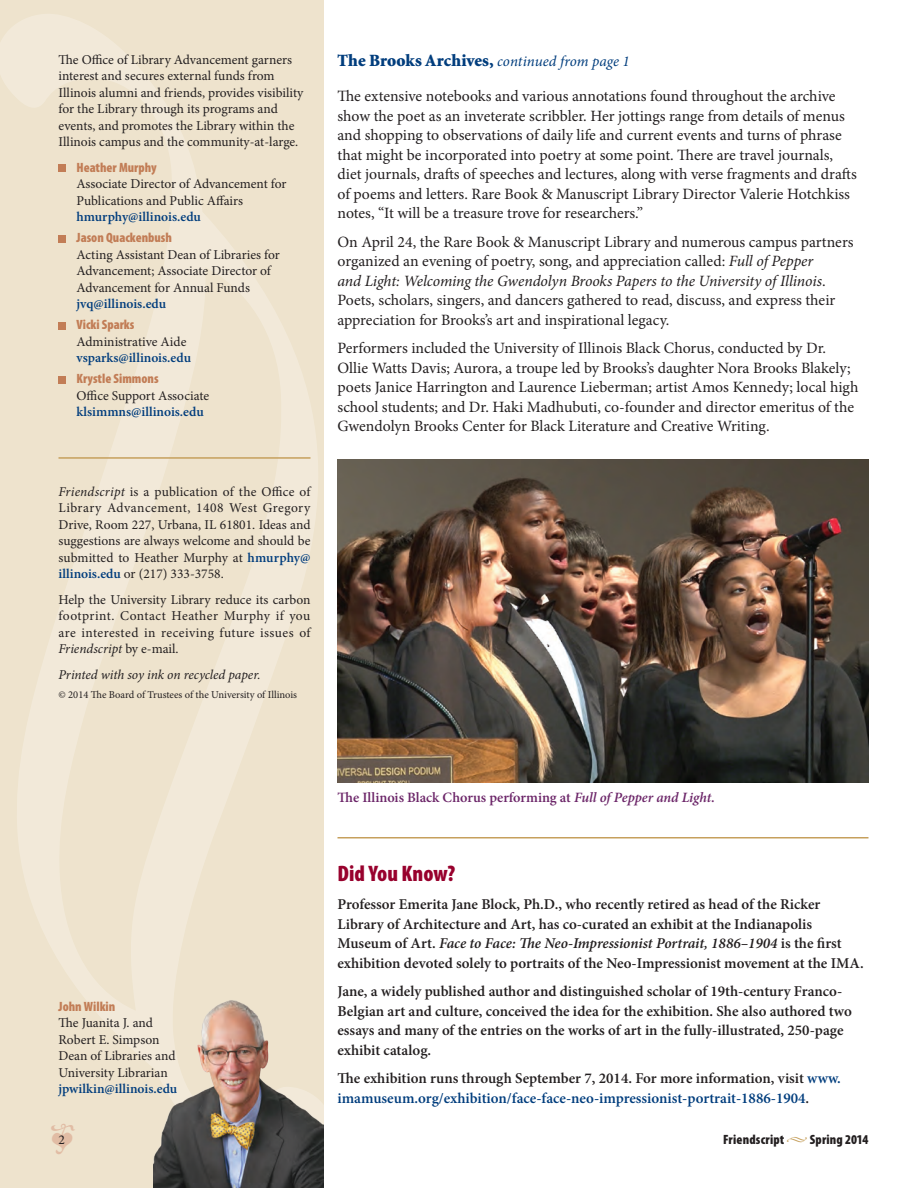
<style>
.page{position:relative;width:918px;height:1188px;background:#fff}
.page>*{position:absolute;margin:0;border:0;box-sizing:border-box;transform-origin:0 0}
.t1{font:900 condensed 22.5px "Myriad Pro";letter-spacing:.005em;color:#98012d}
.t2{font:900 17.25px "Minion Std";color:#013d7d}
.t3{font:15.75px/19.5px "Minion Pro";letter-spacing:-.005em;color:#231f20}
.t4{font:600 15px/19.5px "Minion Pro";color:#231f20}
.t5{font:600 15px/19.5px "Minion Pro";color:#013d7d}
.t6{font:600 14.25px "Minion Pro";color:#6c2669}
.t7{font:13.5px/16.5px "Minion Pro";color:#231f20}
.t8{font:600 13.5px/16.5px "Minion Pro";color:#013d7d}
.t9{font:italic 13.5px "Minion Pro";letter-spacing:-.005em;color:#231f20}
.t10{font:900 condensed 13.5px "Myriad Pro";letter-spacing:.015em;color:#231f20}
.t11{font:900 condensed 13.5px "Myriad Pro";color:#c27d56}
.t12{font:10.5px "Minion Pro";letter-spacing:-.005em;color:#231f20}
.s1{font-family:"Myriad Pro";font-weight:900;font-stretch:condensed;color:#c27d56}
.s2{font-weight:600;color:#013d7d}
.s3{font-weight:400;color:#231f20}
.s4{font-style:italic}
.s5{font-family:"Minion Pro";font-weight:400;font-style:italic;font-size:15px}
.s6{color:#231f20}
</style>
<div class="page">
<svg style="left:0;top:13px;width:324px;height:1167px;background:#efe4d0"></svg>
<div style="left:58px;top:164px;width:8px;height:8px;background:#c27d56"></div>
<div style="left:58px;top:235px;width:8px;height:7px;background:#c27d56"></div>
<div style="left:58px;top:322px;width:8px;height:7px;background:#c27d56"></div>
<div style="left:58px;top:376px;width:8px;height:7px;background:#c27d56"></div>
<img style="left:153px;top:998px;width:171px;height:190px">
<img style="left:338px;top:459px;width:530px;height:324px">
<hr style="left:58px;top:457px;width:252px;height:2px;background:#c6a05d">
<hr style="left:338px;top:837px;width:530px;height:1px;background:#c6a05d">
<svg style="left:51px;top:1124px;width:24px;height:30px"></svg>
<p class="t7" style="left:58px;top:51px;width:246px">The Office of Library Advancement garners interest and secures external funds from Illinois alumni and friends, provides visibility for the Library through its programs and events, and promotes the Library within the Illinois campus and the community-at-large.</p>
<p class="t7" style="left:77px;top:159px;width:212px"><span class="s1">Heather Murphy<br></span>Associate Director of Advancement for<br>Publications and Public Affairs <span class="s2">hmurphy@illinois.edu</span></p>
<p class="t7" style="left:77px;top:230px;width:205px"><span class="s1">Jason Quackenbush<br></span>Acting Assistant Dean of Libraries for<br>Advancement; Associate Director of<br>Advancement for Annual Funds <span class="s2">jvq@illinois.edu</span></p>
<p class="t8" style="left:77px;top:317px;width:116px"><span class="s1">Vicki Sparks<br></span><span class="s3">Administrative Aide </span>vsparks@illinois.edu</p>
<p class="t7" style="left:77px;top:371px;width:134px"><span class="s1">Krystle Simmons<br></span>Office Support Associate <span class="s2">klsimmns@illinois.edu</span></p>
<p class="t7" style="left:58px;top:483px;width:254px;text-align:justify"><span class="s4">Friendscript</span> is a publication of the Office of Library Advancement, 1408 West Gregory Drive, Room 227, Urbana, IL 61801. Ideas and suggestions are always welcome and should be submitted to Heather Murphy at <span class="s2">hmurphy@ illinois.edu</span> or (217) 333-3758.</p>
<p class="t7" style="left:58px;top:591px;width:254px;text-align:justify">Help the University Library reduce its carbon footprint. Contact Heather Murphy if you are interested in receiving future issues of <span class="s4">Friendscript</span> by e-mail.</p>
<p class="t9" style="left:58px;top:665px;width:204px">Printed with soy ink on recycled paper.</p>
<p class="t12" style="left:58px;top:688px;width:240px">© 2014 The Board of Trustees of the University of Illinois</p>
<h2 class="t2" style="left:338px;top:52px;width:294px">The Brooks Archives, <span class="s5">continued from page 1</span></h2>
<p class="t3" style="left:338px;top:87px;width:521px">The extensive notebooks and various annotations found throughout the archive show the poet as an inveterate scribbler. Her jottings range from details of menus and shopping to observations of daily life and current events and turns of phrase that might be incorporated into poetry at some point. There are travel journals, diet journals, drafts of speeches and lectures, along with verse fragments and drafts of poems and letters. Rare Book &amp; Manuscript Library Director Valerie Hotchkiss notes, “It will be a treasure trove for researchers.”</p>
<p class="t3" style="left:338px;top:232px;width:518px">On April 24, the Rare Book &amp; Manuscript Library and numerous campus partners organized an evening of poetry, song, and appreciation called: <span class="s4">Full of Pepper<br>and Light: Welcoming the Gwendolyn Brooks Papers to the University of Illinois</span>.<br>Poets, scholars, singers, and dancers gathered to read, discuss, and express their appreciation for Brooks’s art and inspirational legacy.</p>
<p class="t3" style="left:338px;top:339px;width:523px">Performers included the University of Illinois Black Chorus, conducted by Dr.<br>Ollie Watts Davis; Aurora, a troupe led by Brooks’s daughter Nora Brooks Blakely; poets Janice Harrington and Laurence Lieberman; artist Amos Kennedy; local high school students; and Dr. Haki Madhubuti, co-founder and director emeritus of the Gwendolyn Brooks Center for Black Literature and Creative Writing.</p>
<p class="t11" style="left:58px;top:999px;width:58px">John Wilkin</p>
<p class="t7" style="left:58px;top:1015px;width:119px">The Juanita J. and<br>Robert E. Simpson<br>Dean of Libraries and<br>University Librarian</p>
<p class="t8" style="left:58px;top:1080px;width:120px">jpwilkin@illinois.edu</p>
<p class="t6" style="left:338px;top:788px;width:379px">The Illinois Black Chorus performing at <span class="s4">Full of Pepper and Light</span>.</p>
<h2 class="t1" style="left:338px;top:861px;width:119px">Did You Know?</h2>
<p class="t4" style="left:338px;top:895px;width:528px">Professor emerita Jane block, Ph.D., who recently retired as head of the ricker library of Architecture and Art, has co-curated an exhibit at the Indianapolis museum of Art. <span class="s4">Face to Face: The Neo-Impressionist Portrait, 1886–1904</span> is the first exhibition devoted solely to portraits of the Neo-Impressionist movement at the ImA.</p>
<p class="t4" style="left:338px;top:982px;width:516px">Jane, a widely published author and distinguished scholar of 19th-century Franco&shy;belgian art and culture, conceived the idea for the exhibition. She also authored two essays and many of the entries on the works of art in the fully-illustrated, 250-page exhibit catalog.</p>
<p class="t5" style="left:338px;top:1069px;width:505px"><span class="s6">The exhibition runs through September 7, 2014. For more information, visit</span> www. imamuseum.org/exhibition/face-face-neo-impressionist-portrait-1886-1904<span class="s6">.</span></p>
<p class="t7" style="left:58px;top:1131px;width:8px">2</p>
<p class="t10" style="left:723px;top:1132px;width:63px">Friendscript</p>
<p class="t10" style="left:810px;top:1132px;width:60px">Spring 2014</p>
</div>
